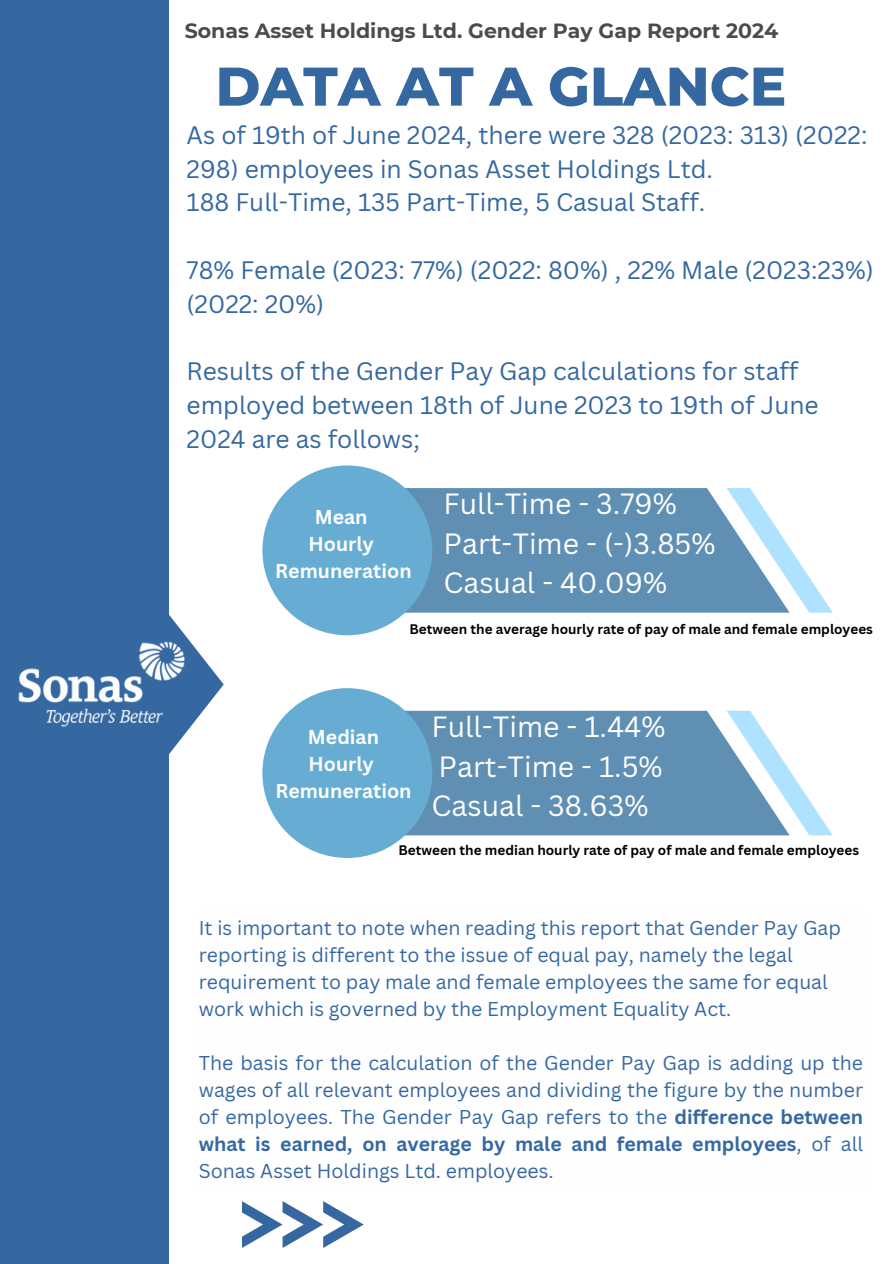
<style>
.page{position:relative;width:894px;height:1264px;background:#fff}
.page>*{position:absolute;margin:0;border:0;box-sizing:border-box;transform-origin:0 0}
.t1{font:800 54.3px "Montserrat";color:#3568a1}
.t2{font:28.5px/39.3px "Canva Sans";color:#fefefe}
.t3{font:24.6px/33.8px "Canva Sans";color:#3568a1}
.t4{font:700 20.55px "Montserrat";color:#4a4b4c}
.t5{font:19.5px/27px "Canva Sans";color:#3568a1}
.t6{font:700 19.5px/27px "Canva Sans";color:#fefefe;text-align:center}
.t7{font:700 19.5px/27px "Canva Sans";color:#fff;text-align:center}
.t8{font:700 13.5px "Canva Sans";color:#000}
.s1{font-weight:700}
</style>
<div class="page">
<div style="left:0;top:0;width:168px;height:1263px;background:#3568a1"></div>
<svg style="left:242px;top:1201px;width:121px;height:46px"></svg>
<img style="left:18px;top:621px;width:206px;height:126px">
<svg style="left:789px;top:547px;width:43px;height:65px"></svg>
<svg style="left:789px;top:770px;width:43px;height:65px"></svg>
<svg style="left:432px;top:488px;width:357px;height:348px;fill:#5f8fb3"></svg>
<svg style="left:262px;top:465px;width:170px;height:393px;fill:#67add3"></svg>
<h4 class="t4" style="left:185px;top:18px;width:595px">Sonas Asset Holdings Ltd. Gender Pay Gap Report 2024</h4>
<h3 class="t1" style="left:215px;top:53px;width:572px">DATA AT A GLANCE</h3>
<h3 class="t3" style="left:186px;top:117px;width:682px">As of 19th of June 2024, there were 328 (2023: 313) (2022:<br>298) employees in Sonas Asset Holdings Ltd.<br>188 Full-Time, 135 Part-Time, 5 Casual Staff.</h3>
<p class="t3" style="left:186px;top:252px;width:688px">78% Female (2023: 77%) (2022: 80%) , 22% Male (2023:23%) (2022: 20%)</p>
<h4 class="t3" style="left:186px;top:354px;width:633px">Results of the Gender Pay Gap calculations for staff employed between 18th of June 2023 to 19th of June<br>2024 are as follows;</h4>
<p class="t2" style="left:443px;top:484px;width:273px">Full-Time - 3.79%<br>Part-Time - (-)3.85%<br>Casual - 40.09%</p>
<p class="t8" style="left:409px;top:619px;width:465px">Between the average hourly rate of pay of male and female employees</p>
<h2 class="t7" style="left:275px;top:503px;width:138px">Mean<br>Hourly<br>Remuneration</h2>
<h2 class="t6" style="left:275px;top:723px;width:138px">Median<br>Hourly<br>Remuneration</h2>
<h5 class="t2" style="left:431px;top:706px;width:235px;text-align:justify">Full-Time - 1.44% Part-Time - 1.5% Casual - 38.63%</h5>
<p class="t8" style="left:398px;top:840px;width:462px">Between the median hourly rate of pay of male and female employees</p>
<h1 class="t5" style="left:199px;top:913px;width:643px">It is important to note when reading this report that Gender Pay Gap reporting is different to the issue of equal pay, namely the legal requirement to pay male and female employees the same for equal work which is governed by the Employment Equality Act.</h1>
<h3 class="t5" style="left:199px;top:1048px;width:665px;text-align:justify">The basis for the calculation of the Gender Pay Gap is adding up the wages of all relevant employees and dividing the figure by the number of employees. The Gender Pay Gap refers to the <span class="s1">difference between what is earned, on average by male and female employees</span>, of all Sonas Asset Holdings Ltd. employees.</h3>
</div>
